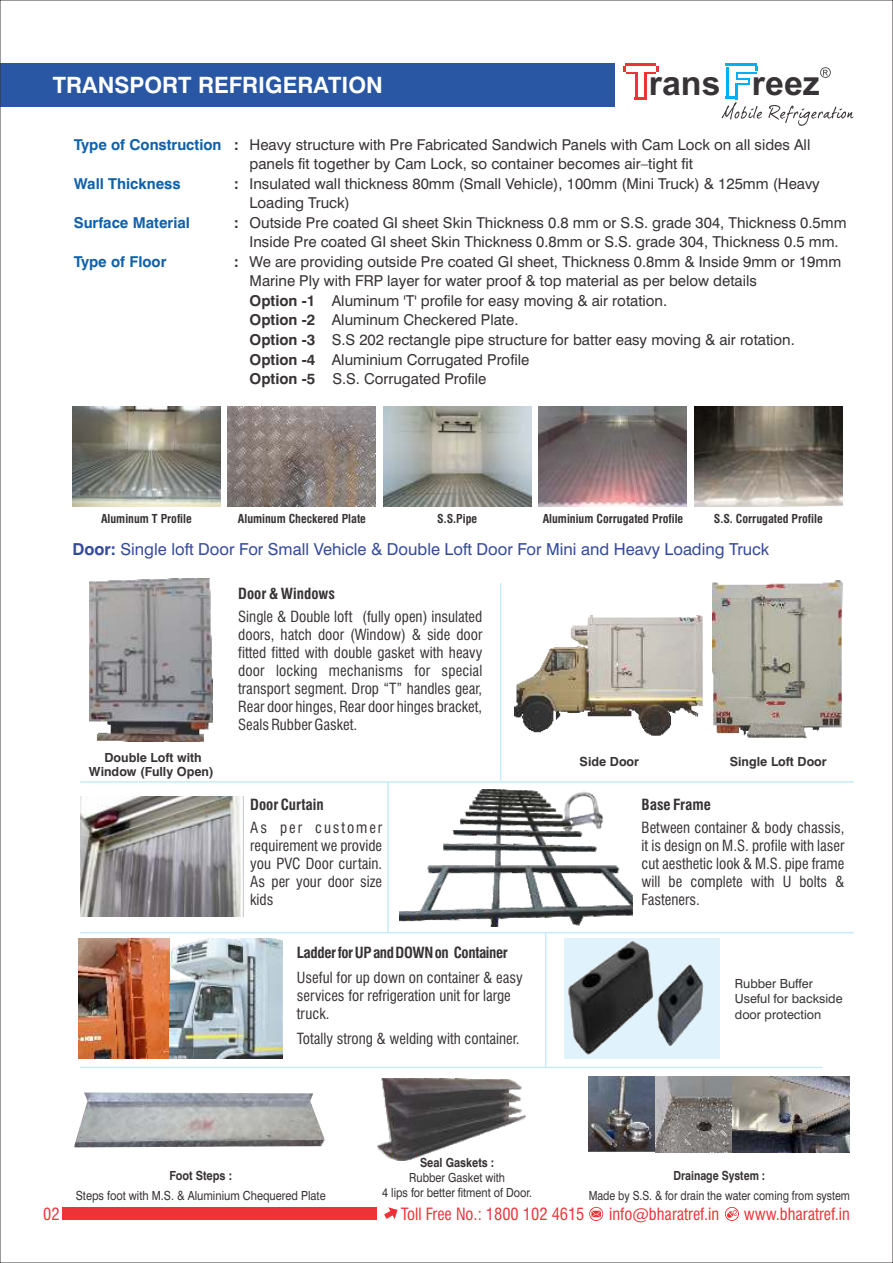
<style>
.page{position:relative;width:893px;height:1263px;background:#fff}
.page>*{position:absolute;margin:0;border:0;box-sizing:border-box;transform-origin:0 0}
.t1{font:700 33.9px "Arial";color:#383336}
.t2{font:700 22.5px "Swiss 721 BT";color:#fff}
.t3{font:16.5px "Swiss 721 BT";color:#364a9c}
.t4{font:condensed 16.5px "Swiss 721 BT";color:#ed3338}
.t5{font:15px/19.5px "Swiss 721 BT";color:#383336}
.t6{font:condensed 15px/18px "Swiss 721 BT";color:#383336;text-align:justify}
.t7{font:700 15px "Swiss 721 BT";color:#0f61ab}
.t8{font:700 condensed 15px "Swiss 721 BT";color:#383336}
.t9{font:700 condensed 15px "Swiss 721 BT";letter-spacing:-.025em;color:#383336}
.t10{font:700 12.6px/14.1px "Swiss 721 BT";color:#383336;text-align:center}
.t11{font:12.6px/15px "Swiss 721 BT";color:#383336;text-align:center;scale:.87 1}
.t12{font:12.6px/15px "Swiss 721 BT";color:#383336}
.t13{font:12.6px "Swiss 721 BT";color:#383336;scale:.84 1}
.t14{font:12.6px "Swiss 721 BT";color:#383336;scale:.88 1}
.t15{font:700 12.6px "Swiss 721 BT";color:#383336;scale:.84 1}
.t16{font:700 12.6px "Swiss 721 BT";color:#383336;scale:.87 1}
.t17{font:700 12.6px "Swiss 721 BT";color:#383336;scale:.88 1}
.t18{font:700 condensed 12px "Swiss 721 BT";color:#383336}
.s1{font-weight:700;color:#0f61ab}
.s2{font-weight:700}
</style>
<div class="page">
<div style="left:0;top:64px;width:614px;height:43px;background:#2957a3"></div>
<hr style="left:726px;top:63px;width:31px;height:3px;background:#00b0f0">
<hr style="left:635px;top:72px;width:2px;height:28px;background:#ed3338">
<hr style="left:644px;top:72px;width:3px;height:28px;background:#ed3338">
<svg style="left:637px;top:97px;width:7px;height:3px"></svg>
<hr style="left:626px;top:63px;width:30px;height:3px;background:#ed3338">
<svg style="left:647px;top:66px;width:12px;height:7px"></svg>
<svg style="left:623px;top:66px;width:12px;height:7px"></svg>
<svg style="left:722px;top:67px;width:132px;height:59px"></svg>
<img style="left:72px;top:407px;width:148px;height:99px">
<img style="left:228px;top:407px;width:148px;height:99px">
<img style="left:383px;top:407px;width:148px;height:99px">
<img style="left:539px;top:407px;width:148px;height:99px">
<img style="left:79px;top:938px;width:204px;height:120px">
<div style="left:564px;top:939px;width:155px;height:120px;background:#e0f2fc"></div>
<img style="left:568px;top:941px;width:136px;height:114px">
<img style="left:80px;top:796px;width:163px;height:120px">
<img style="left:400px;top:790px;width:232px;height:136px">
<img style="left:74px;top:1092px;width:251px;height:55px">
<img style="left:588px;top:1076px;width:261px;height:76px">
<img style="left:377px;top:1079px;width:149px;height:82px">
<hr style="left:80px;top:932px;width:774px;height:1px;background:#c7ebfa">
<hr style="left:80px;top:1067px;width:742px;height:1px;background:#c7ebfa">
<hr style="left:500px;top:583px;width:1px;height:197px;background:#c7ebfa">
<hr style="left:387px;top:782px;width:2px;height:151px;background:#c7ebfa">
<hr style="left:545px;top:933px;width:1px;height:134px;background:#c7ebfa">
<hr style="left:80px;top:781px;width:774px;height:2px;background:#c7ebfa">
<img style="left:694px;top:407px;width:148px;height:99px">
<img style="left:89px;top:578px;width:123px;height:163px">
<img style="left:514px;top:615px;width:190px;height:121px">
<img style="left:712px;top:581px;width:131px;height:158px">
<svg style="left:384px;top:1207px;width:14px;height:13px"></svg>
<svg style="left:589px;top:1207px;width:14px;height:14px"></svg>
<svg style="left:725px;top:1207px;width:14px;height:14px"></svg>
<div style="left:62px;top:1207px;width:314px;height:13px;background:#ed3338"></div>
<h2 class="t2" style="left:53px;top:76px;width:331px">TRANSPORT REFRIGERATION</h2>
<h1 class="t1" style="left:649px;top:71px;width:173px">rans reez</h1>
<p class="t5" style="left:250px;top:136px;width:562px;text-indent:-176px"><span class="s1">Type of Construction</span> <span class="s2">:</span> Heavy structure with Pre Fabricated Sandwich Panels with Cam Lock on all sides All panels fit together by Cam Lock, so container becomes air–tight fit</p>
<p class="t7" style="left:74px;top:177px;width:109px">Wall Thickness</p>
<p class="t5" style="left:250px;top:175px;width:572px;text-indent:-15px"><span class="s2">:</span> Insulated wall thickness 80mm (Small Vehicle), 100mm (Mini Truck) &amp; 125mm (Heavy<br>Loading Truck)</p>
<p class="t7" style="left:74px;top:216px;width:118px">Surface Material</p>
<p class="t5" style="left:234px;top:214px;width:614px;text-align:center"><span class="s2">:</span> Outside Pre coated GI sheet Skin Thickness 0.8 mm or S.S. grade 304, Thickness 0.5mm<br>Inside Pre coated GI sheet Skin Thickness 0.8mm or S.S. grade 304, Thickness 0.5 mm.</p>
<p class="t7" style="left:74px;top:255px;width:94px">Type of Floor</p>
<p class="t5" style="left:250px;top:253px;width:593px;text-indent:-15px"><span class="s2">:</span> We are providing outside Pre coated GI sheet, Thickness 0.8mm &amp; Inside 9mm or 19mm Marine Ply with FRP layer for water proof &amp; top material as per below details<br><span class="s2">Option -1</span> Aluminum 'T' profile for easy moving &amp; air rotation.<br><span class="s2">Option -2</span> Aluminum Checkered Plate.<br><span class="s2">Option -3</span> S.S 202 rectangle pipe structure for batter easy moving &amp; air rotation.<br><span class="s2">Option -4</span> Aluminium Corrugated Profile<br><span class="s2">Option -5</span> S.S. Corrugated Profile</p>
<p class="t18" style="left:101px;top:514px;width:92px">Aluminum T Profile</p>
<p class="t18" style="left:238px;top:514px;width:130px">Aluminum Checkered Plate</p>
<p class="t18" style="left:437px;top:514px;width:42px">S.S.Pipe</p>
<p class="t18" style="left:543px;top:514px;width:142px">Aluminium Corrugated Profile</p>
<p class="t3" style="left:72px;top:542px;width:698px"><span class="s2">Door:</span> Single loft Door For Small Vehicle &amp; Double Loft Door For Mini and Heavy Loading Truck</p>
<p class="t18" style="left:714px;top:514px;width:110px">S.S. Corrugated Profile</p>
<p class="t8" style="left:238px;top:588px;width:98px">Door &amp; Windows</p>
<p class="t6" style="left:238px;top:609px;width:246px">Single &amp; Double loft (fully open) insulated doors, hatch door (Window) &amp; side door fitted fitted with double gasket with heavy door locking mechanisms for special transport segment. Drop “T” handles gear, Rear door hinges, Rear door hinges bracket, Seals Rubber Gasket.</p>
<p class="t10" style="left:89px;top:751px;width:126px">Double Loft with<br>Window (Fully Open)</p>
<p class="t10" style="left:580px;top:755px;width:61px">Side Door</p>
<p class="t10" style="left:730px;top:755px;width:98px">Single Loft Door</p>
<p class="t8" style="left:250px;top:799px;width:75px">Door Curtain</p>
<p class="t6" style="left:250px;top:820px;width:133px">As per customer requirement we provide you PVC Door curtain.<br>As per your door size kids</p>
<p class="t9" style="left:297px;top:946px;width:212px">LadderforUPandDOWNon Container</p>
<p class="t6" style="left:297px;top:970px;width:227px;text-align:left">Useful for up down on container &amp; easy services for refrigeration unit for large truck.</p>
<p class="t6" style="left:297px;top:1031px;width:224px">Totally strong &amp; welding with container.</p>
<p class="t8" style="left:642px;top:799px;width:71px">Base Frame</p>
<p class="t6" style="left:642px;top:820px;width:204px">Between container &amp; body chassis, it is design on M.S. profile with laser cut aesthetic look &amp; M.S. pipe frame will be complete with U bolts &amp; Fasteners.</p>
<p class="t12" style="left:735px;top:978px;width:109px">Rubber Buffer<br>Useful for backside door protection</p>
<p class="t17" style="left:169px;top:1170px;width:73px">Foot Steps :</p>
<p class="t14" style="left:76px;top:1191px;width:286px">Steps foot with M.S. &amp; Aluminium Chequered Plate</p>
<p class="t16" style="left:420px;top:1158px;width:87px">Seal Gaskets :</p>
<p class="t11" style="left:382px;top:1171px;width:174px">Rubber Gasket with<br>4 lips for better fitment of Door.</p>
<p class="t15" style="left:673px;top:1170px;width:111px">Drainage System :</p>
<p class="t13" style="left:589px;top:1191px;width:313px">Made by S.S. &amp; for drain the water coming from system</p>
<p class="t4" style="left:43px;top:1207px;width:18px">02</p>
<p class="t4" style="left:401px;top:1207px;width:185px">Toll Free No.: 1800 102 4615</p>
<p class="t4" style="left:609px;top:1207px;width:111px">info@bharatref.in</p>
<p class="t4" style="left:744px;top:1207px;width:108px">www.bharatref.in</p>
</div>
